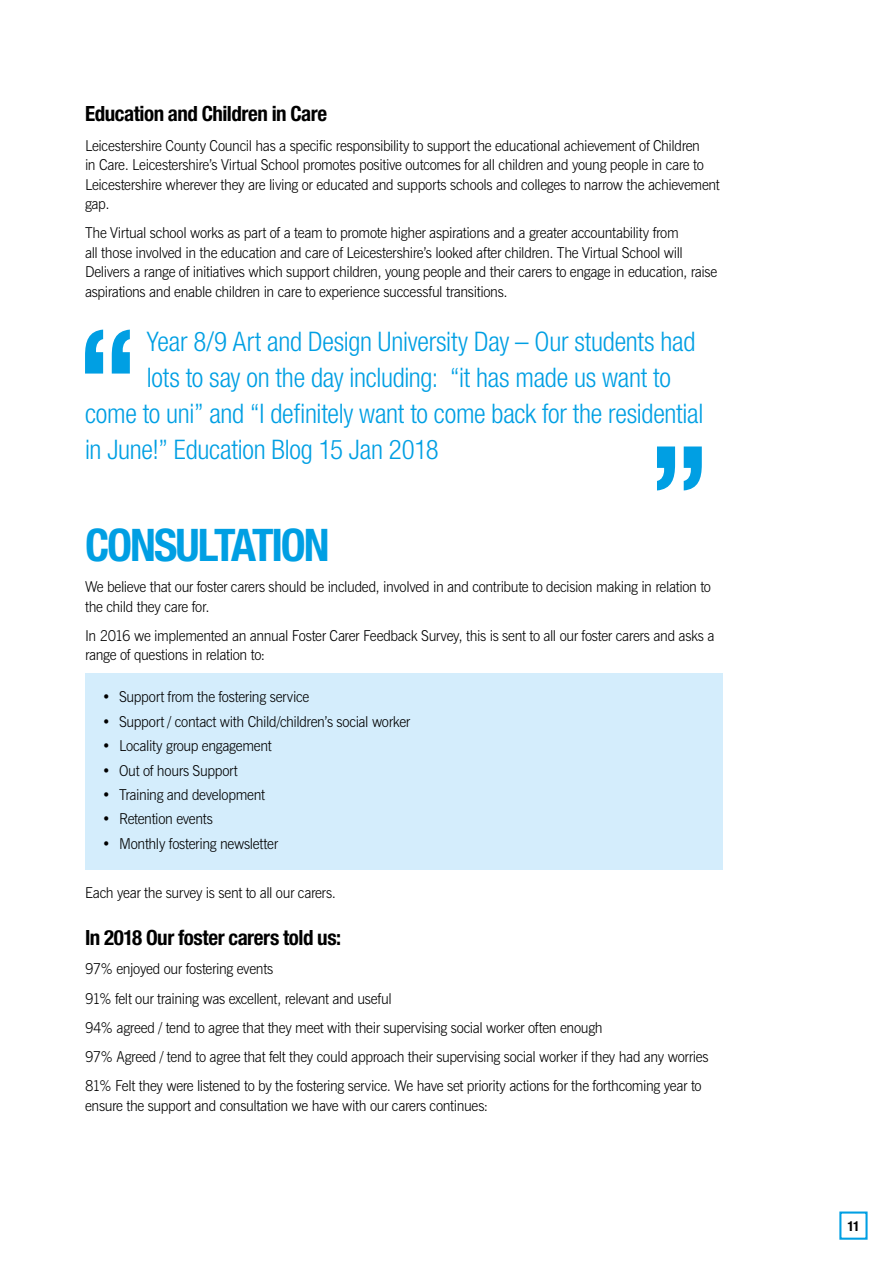
<style>
.page{position:relative;width:893px;height:1263px;background:#fff}
.page>*{position:absolute;margin:0;border:0;box-sizing:border-box;transform-origin:0 0}
.t1{font:700 condensed 45px "Helvetica Neue LT Std";letter-spacing:-.045em;color:#009fe3}
.t2{font:300 condensed 27px "Helvetica Neue LT Std";letter-spacing:-.01em;color:#009fe3}
.t3{font:700 condensed 21px "Helvetica Neue LT Std";letter-spacing:-.02em;color:#000}
.t4{font:300 15px/19.5px "News Gothic BT";letter-spacing:-.02em;color:#000;scale:.95 1}
.t5{font:700 condensed 13.8px "Helvetica Neue LT Std";color:#000}
</style>
<div class="page">
<div style="left:839px;top:1211px;width:29px;height:29px;border:2px solid #009fe3"></div>
<div style="left:85px;top:674px;width:638px;height:49px;background:#d4edfc"></div>
<div style="left:85px;top:723px;width:638px;height:49px;background:#d4edfc"></div>
<div style="left:85px;top:771px;width:638px;height:49px;background:#d4edfc"></div>
<div style="left:85px;top:820px;width:638px;height:49px;background:#d4edfc"></div>
<svg style="left:657px;top:446px;width:45px;height:44px"></svg>
<svg style="left:85px;top:330px;width:45px;height:44px"></svg>
<h3 class="t3" style="left:85px;top:101px;width:244px">Education and Children in Care</h3>
<p class="t4" style="left:85px;top:135px;width:670px">Leicestershire County Council has a specific responsibility to support the educational achievement of Children<br>in Care. Leicestershire’s Virtual School promotes positive outcomes for all children and young people in care to Leicestershire wherever they are living or educated and supports schools and colleges to narrow the achievement gap.</p>
<p class="t4" style="left:85px;top:223px;width:667px">The Virtual school works as part of a team to promote higher aspirations and a greater accountability from<br>all those involved in the education and care of Leicestershire’s looked after children. The Virtual School will Delivers a range of initiatives which support children, young people and their carers to engage in education, raise aspirations and enable children in care to experience successful transitions.</p>
<h2 class="t2" style="left:147px;top:326px;width:550px">Year 8/9 Art and Design University Day – Our students had</h2>
<h2 class="t2" style="left:147px;top:362px;width:525px">lots to say on the day including: “it has made us want to</h2>
<h2 class="t2" style="left:85px;top:398px;width:620px">come to uni” and “I definitely want to come back for the residential</h2>
<h2 class="t2" style="left:85px;top:434px;width:355px">in June!” Education Blog 15 Jan 2018</h2>
<h1 class="t1" style="left:85px;top:518px;width:246px">CONSULTATION</h1>
<p class="t4" style="left:85px;top:577px;width:660px">We believe that our foster carers should be included, involved in and contribute to decision making in relation to the child they care for.</p>
<p class="t4" style="left:85px;top:626px;width:664px">In 2016 we implemented an annual Foster Carer Feedback Survey, this is sent to all our foster carers and asks a range of questions in relation to:</p>
<p class="t4" style="left:102px;top:687px;width:220px">• Support from the fostering service</p>
<p class="t4" style="left:102px;top:711px;width:326px">• Support / contact with Child/children’s social worker</p>
<p class="t4" style="left:102px;top:736px;width:180px">• Locality group engagement</p>
<p class="t4" style="left:102px;top:760px;width:144px">• Out of hours Support</p>
<p class="t4" style="left:102px;top:785px;width:173px">• Training and development</p>
<p class="t4" style="left:102px;top:809px;width:118px">• Retention events</p>
<p class="t4" style="left:102px;top:833px;width:187px">• Monthly fostering newsletter</p>
<p class="t4" style="left:85px;top:883px;width:266px">Each year the survey is sent to all our carers.</p>
<h3 class="t3" style="left:85px;top:925px;width:258px">In 2018 Our foster carers told us:</h3>
<p class="t4" style="left:85px;top:954px;width:658px;line-height:29.2px">97% enjoyed our fostering events<br>91% felt our training was excellent, relevant and useful<br>94% agreed / tend to agree that they meet with their supervising social worker often enough<br>97% Agreed / tend to agree that felt they could approach their supervising social worker if they had any worries 81% Felt they were listened to by the fostering service. We have set priority actions for the forthcoming year to</p>
<p class="t4" style="left:85px;top:1096px;width:426px">ensure the support and consultation we have with our carers continues:</p>
<p class="t5" style="left:847px;top:1217px;width:14px">11</p>
</div>
